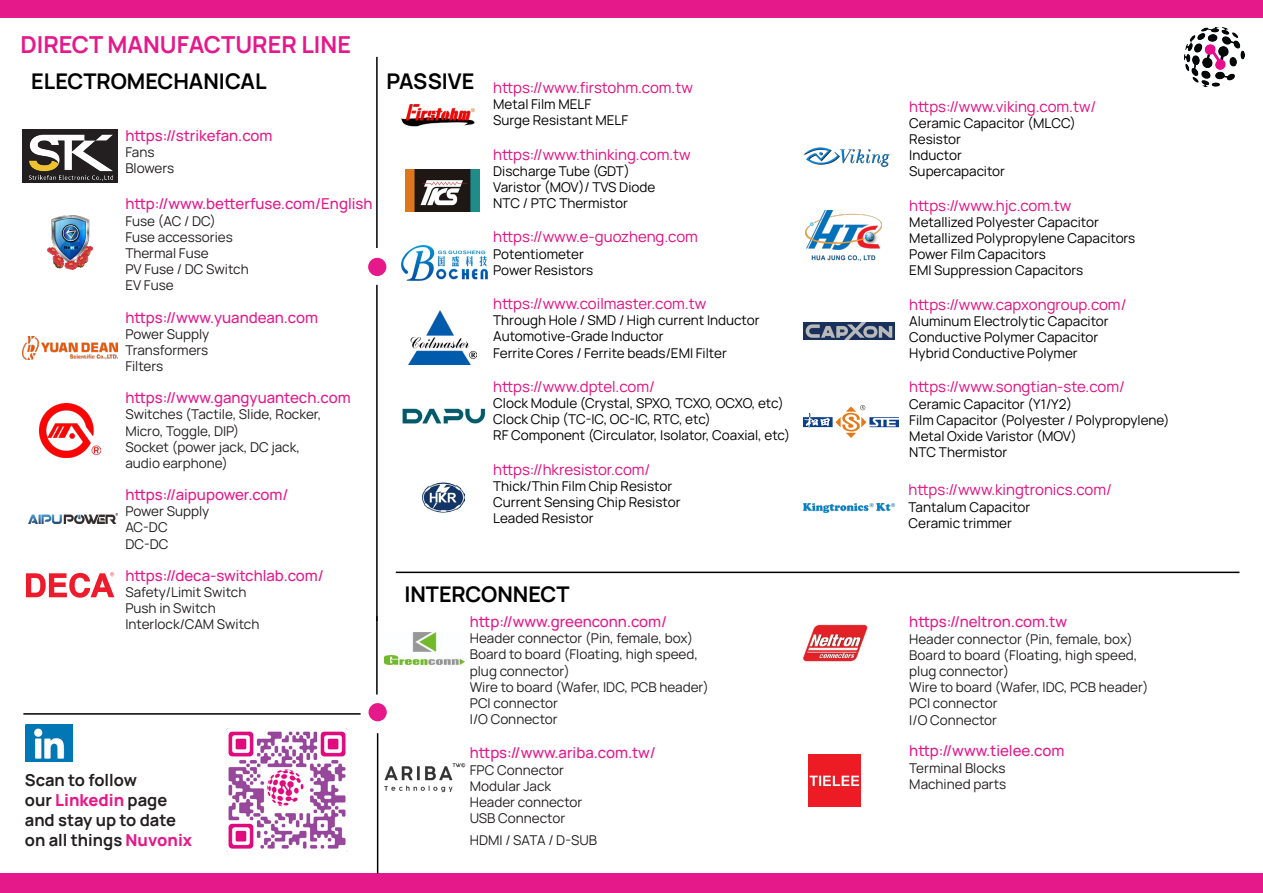
<style>
.page{position:relative;width:1263px;height:893px;background:#fff}
.page>*{position:absolute;margin:0;border:0;box-sizing:border-box;transform-origin:0 0}
.t1{font:700 23.4px "Manrope";color:#e5198c}
.t2{font:700 21.6px "Manrope";color:#000001}
.t3{font:700 16.5px "Manrope";color:#231f20}
.t4{font:800 16.5px "Manrope";color:#e5198a}
.t5{font:15px "Manrope";color:#e10b7e}
.t6{font:500 15px "Manrope";color:#e4178b}
.t7{font:13.5px "Manrope";color:#000001}
.t8{font:13.5px/16.2px "Manrope";color:#231f20}
.s1{font-weight:700;color:#231f20}
.s2{font-weight:800;color:#e5198a}
</style>
<div class="page">
<img style="left:401px;top:104px;width:74px;height:23px">
<img style="left:804px;top:147px;width:86px;height:20px">
<img style="left:805px;top:210px;width:77px;height:50px">
<img style="left:405px;top:169px;width:75px;height:42px">
<img style="left:401px;top:245px;width:87px;height:35px">
<img style="left:804px;top:322px;width:90px;height:17px">
<img style="left:23px;top:129px;width:94px;height:54px">
<img style="left:47px;top:215px;width:46px;height:54px">
<img style="left:22px;top:336px;width:95px;height:23px">
<img style="left:39px;top:403px;width:61px;height:54px">
<img style="left:26px;top:725px;width:46px;height:36px">
<hr style="left:376px;top:57px;width:2px;height:191px;background:#000001">
<hr style="left:376px;top:285px;width:2px;height:336px;background:#000001">
<hr style="left:376px;top:616px;width:2px;height:78px;background:#000001">
<hr style="left:396px;top:572px;width:843px;height:1px;background:#000001">
<div style="left:368px;top:258px;width:18px;height:18px;background:#e5198a;border-radius:50%"></div>
<div style="left:368px;top:703px;width:19px;height:18px;background:#e5198a;border-radius:50%"></div>
<img style="left:1185px;top:28px;width:60px;height:58px">
<img style="left:29px;top:513px;width:88px;height:10px">
<img style="left:402px;top:408px;width:84px;height:16px">
<img style="left:422px;top:482px;width:42px;height:31px">
<img style="left:804px;top:406px;width:94px;height:32px">
<img style="left:384px;top:632px;width:80px;height:34px">
<img style="left:384px;top:763px;width:82px;height:30px">
<img style="left:803px;top:624px;width:65px;height:38px">
<img style="left:809px;top:754px;width:51px;height:52px">
<div style="left:0;top:874px;width:1263px;height:19px;background:#e5198a"></div>
<div style="left:0;top:0;width:1263px;height:17px;background:#e5198a"></div>
<hr style="left:23px;top:713px;width:338px;height:2px;background:#000001">
<hr style="left:377px;top:733px;width:1px;height:141px;background:#000001">
<img style="left:226px;top:729px;width:122px;height:122px">
<img style="left:408px;top:310px;width:68px;height:54px">
<svg style="left:26px;top:572px;width:88px;height:26px"></svg>
<img style="left:804px;top:503px;width:90px;height:9px">
<p class="t1" style="left:20px;top:28px;width:332px">DIRECT MANUFACTURER LINE</p>
<p class="t2" style="left:31px;top:66px;width:237px">ELECTROMECHANICAL</p>
<p class="t2" style="left:386px;top:66px;width:89px">PASSIVE</p>
<p class="t5" style="left:493px;top:77px;width:201px">https://www.firstohm.com.tw</p>
<p class="t7" style="left:493px;top:95px;width:99px">Metal Film MELF</p>
<p class="t7" style="left:493px;top:111px;width:136px">Surge Resistant MELF</p>
<p class="t5" style="left:493px;top:144px;width:199px">https://www.thinking.com.tw</p>
<p class="t7" style="left:493px;top:161px;width:138px">Discharge Tube (GDT)</p>
<p class="t7" style="left:493px;top:178px;width:164px">Varistor (MOV)/ TVS Diode</p>
<p class="t7" style="left:493px;top:194px;width:136px">NTC / PTC Thermistor</p>
<p class="t5" style="left:493px;top:226px;width:206px">https://www.e-guozheng.com</p>
<p class="t7" style="left:493px;top:244px;width:92px">Potentiometer</p>
<p class="t7" style="left:493px;top:260px;width:101px">Power Resistors</p>
<p class="t5" style="left:493px;top:293px;width:214px">https://www.coilmaster.com.tw</p>
<p class="t7" style="left:493px;top:311px;width:268px">Through Hole / SMD / High current Inductor</p>
<p class="t7" style="left:493px;top:327px;width:172px">Automotive-Grade Inductor</p>
<p class="t7" style="left:493px;top:343px;width:235px">Ferrite Cores / Ferrite beads/EMI Filter</p>
<p class="t5" style="left:493px;top:376px;width:163px">https://www.dptel.com/</p>
<p class="t7" style="left:493px;top:394px;width:292px">Clock Module (Crystal, SPXO, TCXO, OCXO, etc)</p>
<p class="t7" style="left:493px;top:410px;width:219px">Clock Chip (TC-IC, OC-IC, RTC, etc)</p>
<p class="t7" style="left:493px;top:426px;width:299px">RF Component (Circulator, Isolator, Coaxial, etc)</p>
<p class="t5" style="left:493px;top:459px;width:159px">https://hkresistor.com/</p>
<p class="t7" style="left:493px;top:476px;width:181px">Thick/Thin Film Chip Resistor</p>
<p class="t7" style="left:493px;top:493px;width:189px">Current Sensing Chip Resistor</p>
<p class="t7" style="left:493px;top:509px;width:102px">Leaded Resistor</p>
<p class="t5" style="left:909px;top:96px;width:189px">https://www.viking.com.tw/</p>
<p class="t7" style="left:909px;top:113px;width:168px">Ceramic Capacitor (MLCC)</p>
<p class="t7" style="left:909px;top:130px;width:53px">Resistor</p>
<p class="t7" style="left:909px;top:146px;width:54px">Inductor</p>
<p class="t7" style="left:909px;top:162px;width:97px">Supercapacitor</p>
<p class="t5" style="left:909px;top:195px;width:164px">https://www.hjc.com.tw</p>
<p class="t7" style="left:909px;top:212px;width:191px">Metallized Polyester Capacitor</p>
<p class="t7" style="left:909px;top:229px;width:227px">Metallized Polypropylene Capacitors</p>
<p class="t7" style="left:909px;top:245px;width:138px">Power Film Capacitors</p>
<p class="t7" style="left:909px;top:261px;width:175px">EMI Suppression Capacitors</p>
<p class="t5" style="left:909px;top:294px;width:219px">https://www.capxongroup.com/</p>
<p class="t7" style="left:909px;top:311px;width:201px">Aluminum Electrolytic Capacitor</p>
<p class="t7" style="left:909px;top:328px;width:191px">Conductive Polymer Capacitor</p>
<p class="t7" style="left:909px;top:344px;width:170px">Hybrid Conductive Polymer</p>
<p class="t5" style="left:909px;top:376px;width:217px">https://www.songtian-ste.com/</p>
<p class="t7" style="left:909px;top:394px;width:164px">Ceramic Capacitor (Y1/Y2)</p>
<p class="t7" style="left:909px;top:410px;width:262px">Film Capacitor (Polyester / Polypropylene)</p>
<p class="t7" style="left:909px;top:427px;width:169px">Metal Oxide Varistor (MOV)</p>
<p class="t7" style="left:909px;top:443px;width:100px">NTC Thermistor</p>
<p class="t6" style="left:125px;top:125px;width:149px">https://strikefan.com</p>
<p class="t8" style="left:125px;top:144px;width:31px">Fans</p>
<p class="t8" style="left:125px;top:160px;width:50px">Blowers</p>
<p class="t6" style="left:125px;top:193px;width:249px">http://www.betterfuse.com/English</p>
<p class="t8" style="left:125px;top:212px;width:92px">Fuse (AC / DC)</p>
<p class="t8" style="left:125px;top:228px;width:109px">Fuse accessories</p>
<p class="t8" style="left:125px;top:244px;width:85px">Thermal Fuse</p>
<p class="t8" style="left:125px;top:261px;width:125px">PV Fuse / DC Switch</p>
<p class="t8" style="left:125px;top:277px;width:50px">EV Fuse</p>
<p class="t6" style="left:125px;top:307px;width:194px">https://www.yuandean.com</p>
<p class="t8" style="left:125px;top:325px;width:85px">Power Supply</p>
<p class="t8" style="left:125px;top:341px;width:84px">Transformers</p>
<p class="t8" style="left:125px;top:358px;width:39px">Filters</p>
<p class="t6" style="left:125px;top:387px;width:227px">https://www.gangyuantech.com</p>
<p class="t8" style="left:125px;top:406px;width:197px">Switches (Tactile, Slide, Rocker,</p>
<p class="t8" style="left:125px;top:422px;width:116px">Micro, Toggle, DIP)</p>
<p class="t8" style="left:125px;top:438px;width:176px">Socket (power jack, DC jack,</p>
<p class="t8" style="left:125px;top:454px;width:104px">audio earphone)</p>
<p class="t6" style="left:125px;top:484px;width:165px">https://aipupower.com/</p>
<p class="t8" style="left:125px;top:503px;width:85px">Power Supply</p>
<p class="t8" style="left:125px;top:519px;width:44px">AC-DC</p>
<p class="t8" style="left:125px;top:535px;width:45px">DC-DC</p>
<p class="t6" style="left:125px;top:565px;width:200px">https://deca-switchlab.com/</p>
<p class="t8" style="left:125px;top:583px;width:122px">Safety/Limit Switch</p>
<p class="t8" style="left:125px;top:599px;width:92px">Push in Switch</p>
<p class="t8" style="left:125px;top:616px;width:136px">Interlock/CAM Switch</p>
<p class="t5" style="left:908px;top:479px;width:205px">https://www.kingtronics.com/</p>
<p class="t7" style="left:908px;top:497px;width:123px">Tantalum Capacitor</p>
<p class="t7" style="left:908px;top:513px;width:105px">Ceramic trimmer</p>
<p class="t2" style="left:404px;top:579px;width:167px">INTERCONNECT</p>
<p class="t6" style="left:470px;top:611px;width:199px">http://www.greenconn.com/</p>
<p class="t8" style="left:470px;top:630px;width:225px">Header connector (Pin, female, box)</p>
<p class="t8" style="left:470px;top:646px;width:230px">Board to board (Floating, high speed, plug connector)</p>
<p class="t8" style="left:470px;top:678px;width:241px">Wire to board (Wafer, IDC, PCB header)</p>
<p class="t8" style="left:470px;top:694px;width:90px">PCI connector</p>
<p class="t8" style="left:470px;top:711px;width:89px">I/O Connector</p>
<p class="t6" style="left:470px;top:742px;width:188px">https://www.ariba.com.tw/</p>
<p class="t8" style="left:470px;top:761px;width:96px">FPC Connector</p>
<p class="t8" style="left:470px;top:777px;width:83px">Modular Jack</p>
<p class="t8" style="left:470px;top:793px;width:114px">Header connector</p>
<p class="t8" style="left:470px;top:810px;width:97px">USB Connector</p>
<p class="t8" style="left:470px;top:831px;width:129px">HDMI / SATA / D-SUB</p>
<p class="t6" style="left:909px;top:611px;width:159px">https://neltron.com.tw</p>
<p class="t8" style="left:909px;top:630px;width:225px">Header connector (Pin, female, box)</p>
<p class="t8" style="left:909px;top:646px;width:230px">Board to board (Floating, high speed, plug connector)</p>
<p class="t8" style="left:909px;top:679px;width:241px">Wire to board (Wafer, IDC, PCB header)</p>
<p class="t8" style="left:909px;top:695px;width:90px">PCI connector</p>
<p class="t8" style="left:909px;top:711px;width:89px">I/O Connector</p>
<p class="t6" style="left:909px;top:740px;width:157px">http://www.tielee.com</p>
<p class="t8" style="left:909px;top:759px;width:98px">Terminal Blocks</p>
<p class="t3" style="left:25px;top:768px;width:113px">Scan to follow</p>
<p class="t8" style="left:909px;top:775px;width:98px">Machined parts</p>
<p class="t4" style="left:25px;top:788px;width:144px"><span class="s1">our</span> Linkedin <span class="s1">page</span></p>
<p class="t3" style="left:25px;top:808px;width:153px">and stay up to date</p>
<p class="t3" style="left:25px;top:828px;width:169px">on all things <span class="s2">Nuvonix</span></p>
</div>
